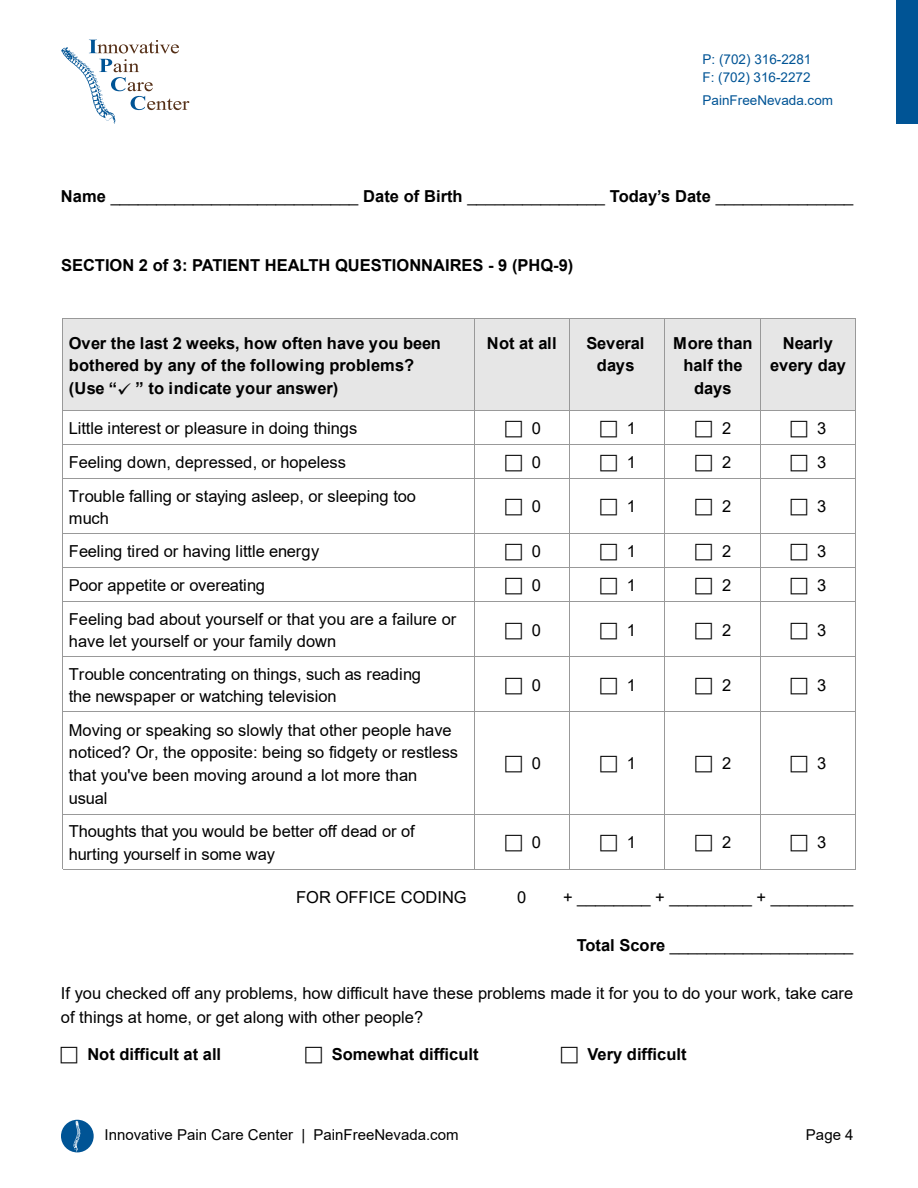
<style>
.page{position:relative;width:918px;height:1188px;background:#fff}
.page>*{position:absolute;margin:0;border:0;box-sizing:border-box;transform-origin:0 0}
.t1{font:16.5px/22.6px "Arial";color:#000}
.t2{font:700 16.5px/22.6px "Arial";color:#000;text-align:center}
.t3{font:15px "Arial";color:#000}
.t4{font:13.5px/18px "Arial";color:#005495}
.s1{font-weight:700}
</style>
<div class="page">
<div style="left:61px;top:1120px;width:33px;height:32px;background:#005495;border-radius:50%"></div>
<svg style="left:74px;top:1121px;width:7px;height:31px"></svg>
<div style="left:63px;top:319px;width:793px;height:91px;background:#e6e6e6"></div>
<hr style="left:63px;top:319px;width:793px;height:1px;background:#999">
<hr style="left:63px;top:410px;width:793px;height:1px;background:#999">
<hr style="left:63px;top:444px;width:793px;height:1px;background:#999">
<hr style="left:63px;top:478px;width:793px;height:1px;background:#999">
<hr style="left:63px;top:533px;width:793px;height:1px;background:#999">
<hr style="left:63px;top:567px;width:793px;height:1px;background:#999">
<hr style="left:63px;top:602px;width:793px;height:1px;background:#999">
<hr style="left:63px;top:656px;width:793px;height:1px;background:#999">
<hr style="left:63px;top:711px;width:793px;height:1px;background:#999">
<hr style="left:63px;top:814px;width:793px;height:1px;background:#999">
<hr style="left:62px;top:319px;width:1px;height:550px;background:#999">
<hr style="left:474px;top:319px;width:1px;height:550px;background:#999">
<hr style="left:570px;top:319px;width:1px;height:550px;background:#999">
<hr style="left:665px;top:319px;width:1px;height:550px;background:#999">
<hr style="left:760px;top:319px;width:1px;height:550px;background:#999">
<hr style="left:63px;top:869px;width:793px;height:1px;background:#999">
<hr style="left:855px;top:319px;width:1px;height:550px;background:#999">
<div style="left:896px;top:0;width:22px;height:124px;background:#005495"></div>
<svg style="left:61px;top:40px;width:128px;height:84px"></svg>
<p class="t4" style="left:703px;top:50px;width:110px">P: (702) 316-2281<br>F: (702) 316-2272</p>
<p class="t4" style="left:703px;top:91px;width:132px">PainFreeNevada.com</p>
<p class="t1" style="left:61px;top:185px;width:794px"><span class="s1">Name</span> ___________________________ <span class="s1">Date of Birth</span> _______________ <span class="s1">Today’s Date</span> _______________</p>
<p class="t2" style="left:61px;top:254px;width:514px">SECTION 2 of 3: PATIENT HEALTH QUESTIONNAIRES - 9 (PHQ-9)</p>
<p class="t2" style="left:69px;top:332px;width:374px;text-align:left">Over the last 2 weeks, how often have you been bothered by any of the following problems? (Use “✓ ” to indicate your answer)</p>
<p class="t2" style="left:487px;top:332px;width:71px">Not at all</p>
<p class="t2" style="left:587px;top:332px;width:59px">Several days</p>
<p class="t2" style="left:673px;top:332px;width:81px">More than half the days</p>
<p class="t2" style="left:770px;top:332px;width:77px">Nearly every day</p>
<p class="t1" style="left:69px;top:416px;width:290px">Little interest or pleasure in doing things</p>
<p class="t1" style="left:532px;top:416px;width:11px">0</p>
<p class="t1" style="left:627px;top:416px;width:11px">1</p>
<p class="t1" style="left:722px;top:416px;width:11px">2</p>
<p class="t1" style="left:817px;top:416px;width:11px">3</p>
<p class="t1" style="left:69px;top:451px;width:279px">Feeling down, depressed, or hopeless</p>
<p class="t1" style="left:532px;top:451px;width:11px">0</p>
<p class="t1" style="left:627px;top:451px;width:11px">1</p>
<p class="t1" style="left:722px;top:451px;width:11px">2</p>
<p class="t1" style="left:817px;top:451px;width:11px">3</p>
<p class="t1" style="left:69px;top:484px;width:349px">Trouble falling or staying asleep, or sleeping too much</p>
<p class="t1" style="left:532px;top:495px;width:11px">0</p>
<p class="t1" style="left:627px;top:495px;width:11px">1</p>
<p class="t1" style="left:722px;top:495px;width:11px">2</p>
<p class="t1" style="left:817px;top:495px;width:11px">3</p>
<p class="t1" style="left:69px;top:540px;width:252px">Feeling tired or having little energy</p>
<p class="t1" style="left:532px;top:540px;width:11px">0</p>
<p class="t1" style="left:627px;top:540px;width:11px">1</p>
<p class="t1" style="left:722px;top:540px;width:11px">2</p>
<p class="t1" style="left:817px;top:540px;width:11px">3</p>
<p class="t1" style="left:69px;top:574px;width:198px">Poor appetite or overeating</p>
<p class="t1" style="left:532px;top:574px;width:11px">0</p>
<p class="t1" style="left:627px;top:574px;width:11px">1</p>
<p class="t1" style="left:722px;top:574px;width:11px">2</p>
<p class="t1" style="left:817px;top:574px;width:11px">3</p>
<p class="t1" style="left:69px;top:608px;width:389px">Feeling bad about yourself or that you are a failure or have let yourself or your family down</p>
<p class="t1" style="left:532px;top:619px;width:11px">0</p>
<p class="t1" style="left:627px;top:619px;width:11px">1</p>
<p class="t1" style="left:722px;top:619px;width:11px">2</p>
<p class="t1" style="left:817px;top:619px;width:11px">3</p>
<p class="t1" style="left:69px;top:662px;width:354px">Trouble concentrating on things, such as reading the newspaper or watching television</p>
<p class="t1" style="left:532px;top:673px;width:11px">0</p>
<p class="t1" style="left:627px;top:673px;width:11px">1</p>
<p class="t1" style="left:722px;top:673px;width:11px">2</p>
<p class="t1" style="left:817px;top:673px;width:11px">3</p>
<p class="t1" style="left:69px;top:719px;width:391px">Moving or speaking so slowly that other people have noticed? Or, the opposite: being so fidgety or restless that you've been moving around a lot more than usual</p>
<p class="t1" style="left:532px;top:752px;width:11px">0</p>
<p class="t1" style="left:627px;top:752px;width:11px">1</p>
<p class="t1" style="left:722px;top:752px;width:11px">2</p>
<p class="t1" style="left:817px;top:752px;width:11px">3</p>
<p class="t1" style="left:69px;top:820px;width:347px">Thoughts that you would be better off dead or of hurting yourself in some way</p>
<p class="t1" style="left:532px;top:831px;width:11px">0</p>
<p class="t1" style="left:627px;top:831px;width:11px">1</p>
<p class="t1" style="left:722px;top:831px;width:11px">2</p>
<p class="t1" style="left:817px;top:831px;width:11px">3</p>
<p class="t1" style="left:296px;top:885px;width:172px">FOR OFFICE CODING</p>
<p class="t1" style="left:517px;top:885px;width:11px">0</p>
<p class="t1" style="left:563px;top:885px;width:292px">+ ________ + _________ + _________</p>
<p class="t1" style="left:577px;top:933px;width:278px"><span class="s1">Total Score</span> ____________________</p>
<p class="t1" style="left:61px;top:981px;width:794px;line-height:24px">If you checked off any problems, how difficult have these problems made it for you to do your work, take care of things at home, or get along with other people?</p>
<p class="t2" style="left:87px;top:1043px;width:135px">Not difficult at all</p>
<p class="t2" style="left:332px;top:1043px;width:148px">Somewhat difficult</p>
<p class="t2" style="left:588px;top:1043px;width:101px">Very difficult</p>
<p class="t3" style="left:105px;top:1125px;width:356px">Innovative Pain Care Center | PainFreeNevada.com</p>
<p class="t3" style="left:806px;top:1125px;width:49px">Page 4</p>
</div>
